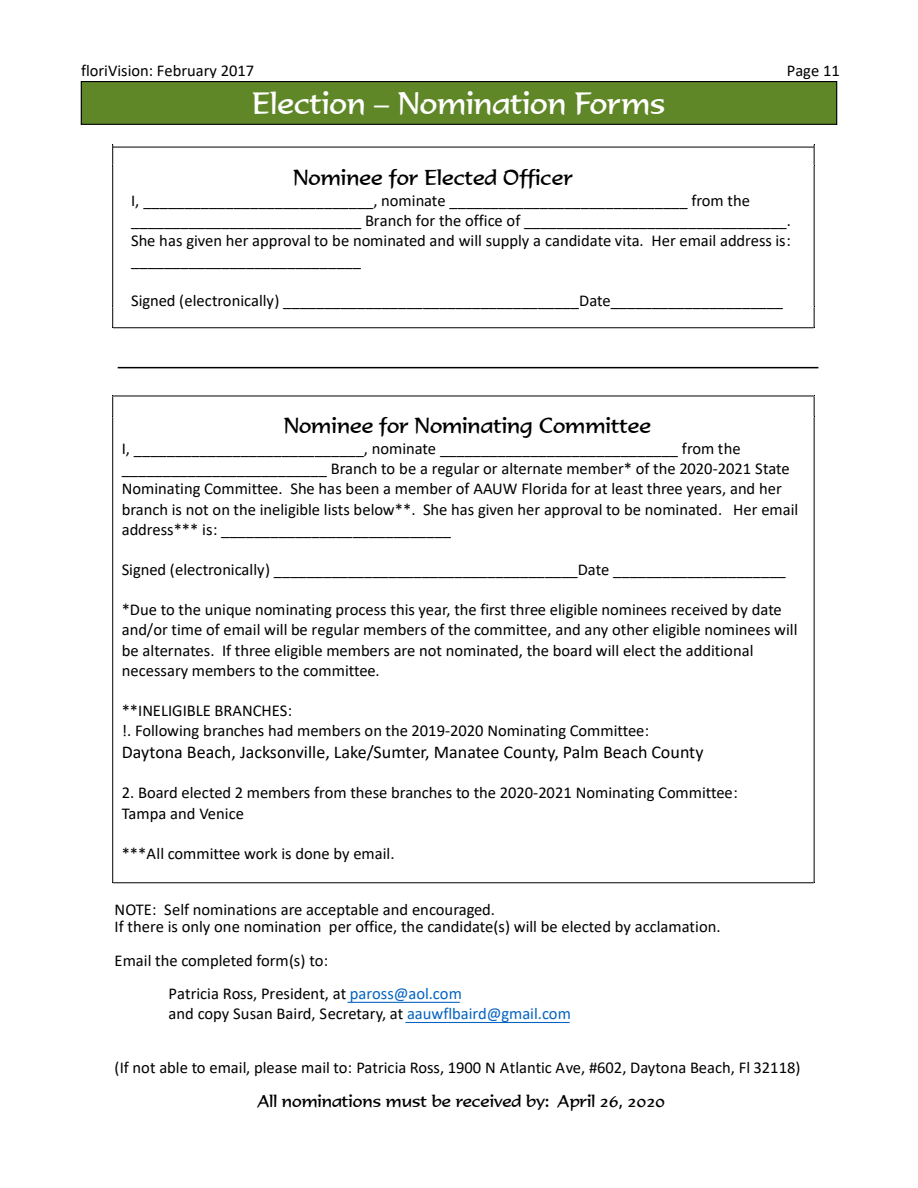
<style>
.page{position:relative;width:918px;height:1188px;background:#fff}
.page>*{position:absolute;margin:0;border:0;box-sizing:border-box;transform-origin:0 0}
.t1{font:30px "Formal 436 BT";color:#fff}
.t2{font:21px "Formal 436 BT";color:#000}
.t3{font:18px "Calibri";color:#000}
.t4{font:16.5px/20.1px "Calibri";color:#000}
.t5{font:16.5px "Formal 436 BT";color:#000}
.s1{color:#0563c1}
</style>
<div class="page">
<div style="left:81px;top:82px;width:756px;height:42px;background:#5f8727"></div>
<div style="left:81px;top:81px;width:756px;height:44px;border:1px solid #000"></div>
<svg style="left:814px;top:144px;width:1px;height:22px"></svg>
<hr style="left:112px;top:166px;width:1px;height:141px;background:#000">
<hr style="left:814px;top:166px;width:1px;height:141px;background:#000">
<svg style="left:112px;top:307px;width:1px;height:21px"></svg>
<hr style="left:113px;top:147px;width:701px;height:1px;background:#000">
<hr style="left:118px;top:367px;width:700px;height:1px;background:#000">
<svg style="left:112px;top:144px;width:1px;height:22px"></svg>
<hr style="left:113px;top:327px;width:701px;height:1px;background:#000">
<svg style="left:814px;top:307px;width:1px;height:21px"></svg>
<hr style="left:113px;top:396px;width:701px;height:1px;background:#000">
<svg style="left:112px;top:396px;width:1px;height:21px"></svg>
<svg style="left:814px;top:396px;width:1px;height:21px"></svg>
<hr style="left:112px;top:417px;width:1px;height:465px;background:#000">
<hr style="left:113px;top:882px;width:701px;height:1px;background:#000">
<hr style="left:814px;top:417px;width:1px;height:465px;background:#000">
<hr style="left:347px;top:1002px;width:113px;height:1px;background:#0563c1">
<hr style="left:405px;top:1022px;width:165px;height:1px;background:#0563c1">
<p class="t4" style="left:81px;top:62px;width:175px">floriVision: February 2017</p>
<p class="t4" style="left:787px;top:62px;width:54px">Page 11</p>
<h1 class="t1" style="left:252px;top:92px;width:415px">Election – Nomination Forms</h1>
<p class="t2" style="left:293px;top:169px;width:282px">Nominee for Elected Officer</p>
<p class="t4" style="left:131px;top:192px;width:661px">I, ____________________________, nominate _____________________________ from the ____________________________ Branch for the office of ________________________________.<br>She has given her approval to be nominated and will supply a candidate vita. Her email address is: ____________________________</p>
<p class="t4" style="left:131px;top:292px;width:654px">Signed (electronically) ____________________________________Date_____________________</p>
<p class="t2" style="left:284px;top:417px;width:369px">Nominee for Nominating Committee</p>
<p class="t4" style="left:122px;top:440px;width:678px">I, ____________________________, nominate _____________________________ from the _________________________ Branch to be a regular or alternate member* of the 2020-2021 State Nominating Committee. She has been a member of AAUW Florida for at least three years, and her branch is not on the ineligible lists below**. She has given her approval to be nominated. Her email address*** is: ____________________________</p>
<p class="t4" style="left:122px;top:561px;width:666px">Signed (electronically) _____________________________________Date _____________________</p>
<p class="t4" style="left:122px;top:601px;width:677px">*Due to the unique nominating process this year, the first three eligible nominees received by date and/or time of email will be regular members of the committee, and any other eligible nominees will be alternates. If three eligible members are not nominated, the board will elect the additional necessary members to the committee.</p>
<p class="t4" style="left:122px;top:702px;width:529px">**INELIGIBLE BRANCHES:<br>!. Following branches had members on the 2019-2020 Nominating Committee:</p>
<p class="t3" style="left:122px;top:744px;width:583px">Daytona Beach, Jacksonville, Lake/Sumter, Manatee County, Palm Beach County</p>
<p class="t4" style="left:122px;top:784px;width:618px">2. Board elected 2 members from these branches to the 2020-2021 Nominating Committee:<br>Tampa and Venice</p>
<p class="t4" style="left:122px;top:845px;width:274px">***All committee work is done by email.</p>
<p class="t4" style="left:115px;top:903px;width:607px;line-height:16.5px">NOTE: Self nominations are acceptable and encouraged.<br>If there is only one nomination per office, the candidate(s) will be elected by acclamation.</p>
<p class="t4" style="left:169px;top:945px;width:295px;line-height:33.6px;text-indent:-54px">Email the completed form(s) to:<br>Patricia Ross, President, at <span class="s1">paross@aol.com</span></p>
<p class="t4" style="left:169px;top:1005px;width:404px">and copy Susan Baird, Secretary, at <span class="s1">aauwflbaird@gmail.com</span></p>
<p class="t4" style="left:115px;top:1059px;width:687px">(If not able to email, please mail to: Patricia Ross, 1900 N Atlantic Ave, #602, Daytona Beach, Fl 32118)</p>
<p class="t5" style="left:258px;top:1095px;width:408px">All nominations must be received by: April 26, 2020</p>
</div>
